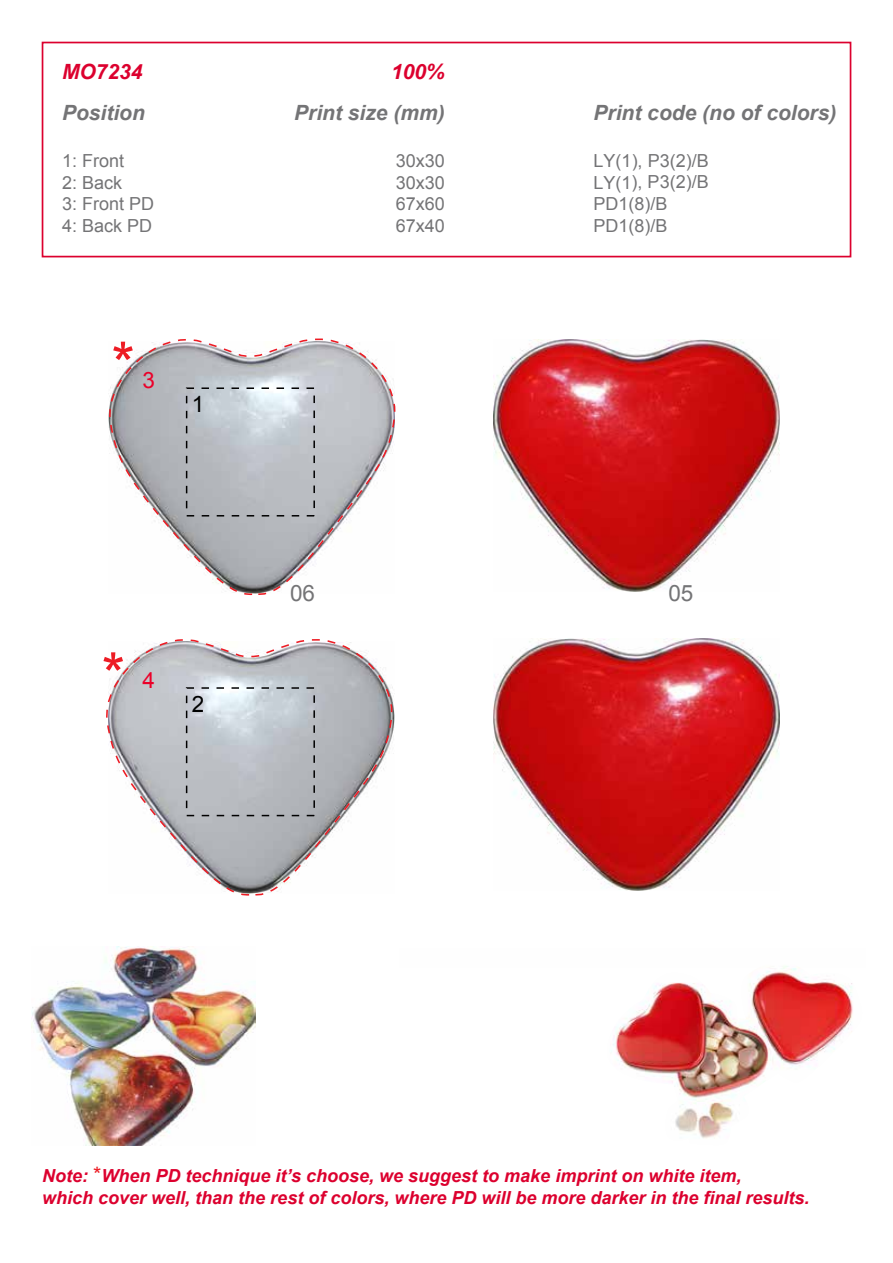
<style>
.page{position:relative;width:893px;height:1263px;background:#fff}
.page>*{position:absolute;margin:0;border:0;box-sizing:border-box;transform-origin:0 0}
.t1{font:22.5px "Arial";color:#747476}
.t2{font:22.5px "Arial";color:#000}
.t3{font:22.5px "Arial";color:#eb0029}
.t4{font:italic 700 21px "Arial";color:#747476}
.t5{font:italic 700 21px "Arial";color:#dc002e}
.t6{font:italic 700 18px/21.6px "Arial";color:#dc002e}
.t7{font:18px "Arial";color:#747476}
.s1{font-weight:400;font-style:normal;font-size:21.3px;color:#ed1c24}
</style>
<div class="page">
<div style="left:42px;top:42px;width:809px;height:215px;border:2px solid #dc002e"></div>
<img style="left:494px;top:339px;width:285px;height:252px">
<img style="left:494px;top:639px;width:285px;height:252px">
<svg style="left:108px;top:338px;width:288px;height:258px"></svg>
<svg style="left:106px;top:639px;width:289px;height:257px"></svg>
<img style="left:32px;top:946px;width:223px;height:199px">
<img style="left:611px;top:966px;width:242px;height:173px">
<svg style="left:113px;top:342px;width:20px;height:18px"></svg>
<svg style="left:103px;top:652px;width:20px;height:19px"></svg>
<p class="t5" style="left:62px;top:57px;width:82px">MO7234</p>
<p class="t5" style="left:391px;top:57px;width:55px">100%</p>
<p class="t4" style="left:62px;top:99px;width:84px">Position</p>
<p class="t4" style="left:294px;top:99px;width:152px">Print size (mm)</p>
<p class="t4" style="left:594px;top:99px;width:244px">Print code (no of colors)</p>
<p class="t7" style="left:62px;top:148px;width:64px">1: Front</p>
<p class="t7" style="left:396px;top:148px;width:51px">30x30</p>
<p class="t7" style="left:594px;top:148px;width:117px">LY(1), P3(2)/B</p>
<p class="t7" style="left:62px;top:170px;width:62px">2: Back</p>
<p class="t7" style="left:396px;top:170px;width:51px">30x30</p>
<p class="t7" style="left:594px;top:170px;width:117px">LY(1), P3(2)/B</p>
<p class="t7" style="left:62px;top:192px;width:94px">3: Front PD</p>
<p class="t7" style="left:396px;top:192px;width:51px">67x60</p>
<p class="t7" style="left:594px;top:191px;width:76px">PD1(8)/B</p>
<p class="t7" style="left:62px;top:213px;width:92px">4: Back PD</p>
<p class="t7" style="left:396px;top:213px;width:51px">67x40</p>
<p class="t7" style="left:594px;top:213px;width:76px">PD1(8)/B</p>
<p class="t3" style="left:142px;top:365px;width:14px">3</p>
<p class="t2" style="left:192px;top:389px;width:14px">1</p>
<p class="t3" style="left:142px;top:665px;width:14px">4</p>
<p class="t2" style="left:192px;top:689px;width:14px">2</p>
<p class="t1" style="left:290px;top:578px;width:27px">06</p>
<p class="t1" style="left:668px;top:578px;width:27px">05</p>
<p class="t6" style="left:42px;top:1166px;width:769px">Note: <span class="s1">*</span>When PD technique it’s choose, we suggest to make imprint on white item,<br>which cover well, than the rest of colors, where PD will be more darker in the final results.</p>
</div>
